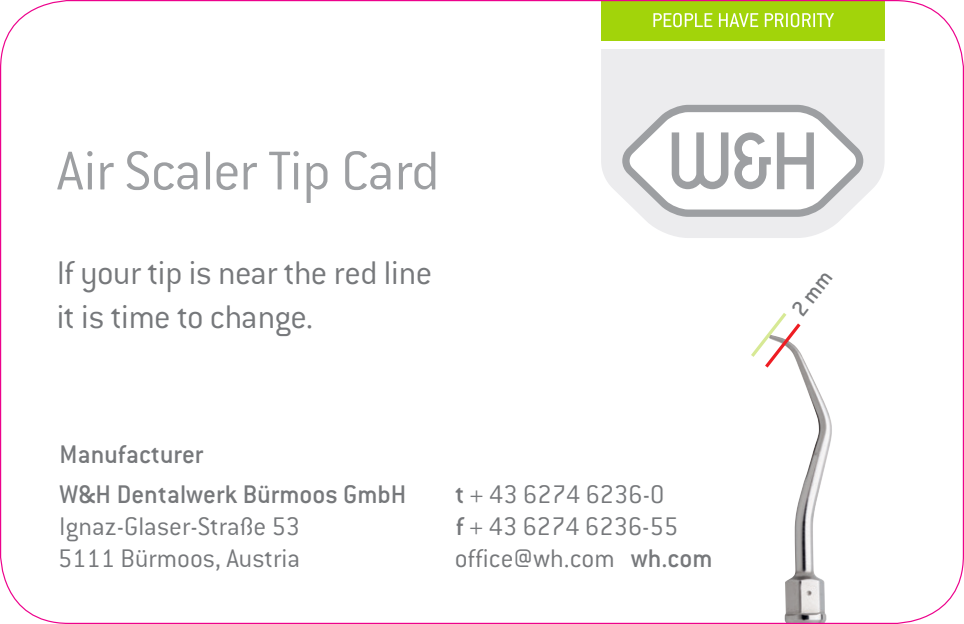
<style>
.page{position:relative;width:964px;height:624px;background:#fff}
.page>*{position:absolute;margin:0;border:0;box-sizing:border-box;transform-origin:0 0}
.t1{font:300 60px "Conduit ITC";letter-spacing:-.01em;color:#9d9fa2}
.t2{font:300 36px/44px "Conduit ITC";letter-spacing:-.015em;color:#76787b}
.t3{font:300 28px/32px "Conduit ITC";color:#76787b}
.t4{font:500 28px/40px "Conduit ITC";color:#76787b}
.s1{font-weight:500}
</style>
<div class="page">
<svg style="left:601px;top:49px;width:283px;height:189px;background:#eeeef0"></svg>
<svg style="left:622px;top:105px;width:241px;height:112px"></svg>
<div style="left:601px;top:0;width:283px;height:41px;background:#a2d40a"></div>
<svg style="left:653px;top:13px;width:18px;height:14px"></svg>
<svg style="left:673px;top:13px;width:9px;height:14px"></svg>
<svg style="left:685px;top:13px;width:27px;height:14px"></svg>
<svg style="left:719px;top:13px;width:39px;height:14px"></svg>
<svg style="left:765px;top:13px;width:23px;height:14px"></svg>
<svg style="left:791px;top:13px;width:8px;height:14px"></svg>
<svg style="left:802px;top:13px;width:32px;height:14px"></svg>
<img style="left:784px;top:371px;width:48px;height:251px">
<svg style="left:751px;top:313px;width:59px;height:58px"></svg>
<h1 class="t1" style="left:57px;top:138px;width:384px">Air Scaler Tip Card</h1>
<p class="t2" style="left:57px;top:251px;width:377px">If your tip is near the red line it is time to change.</p>
<p class="t4" style="left:59px;top:434px;width:349px">Manufacturer<br>W&amp;H Dentalwerk Bürmoos GmbH</p>
<p class="t3" style="left:58px;top:510px;width:244px">Ignaz-Glaser-Straße 53<br>5111 Bürmoos, Austria</p>
<p class="t3" style="left:455px;top:478px;width:259px"><span class="s1">t</span> + 43 6274 6236-0<br><span class="s1">f</span> + 43 6274 6236-55 office@wh.com <span class="s1">wh.com</span></p>
</div>
